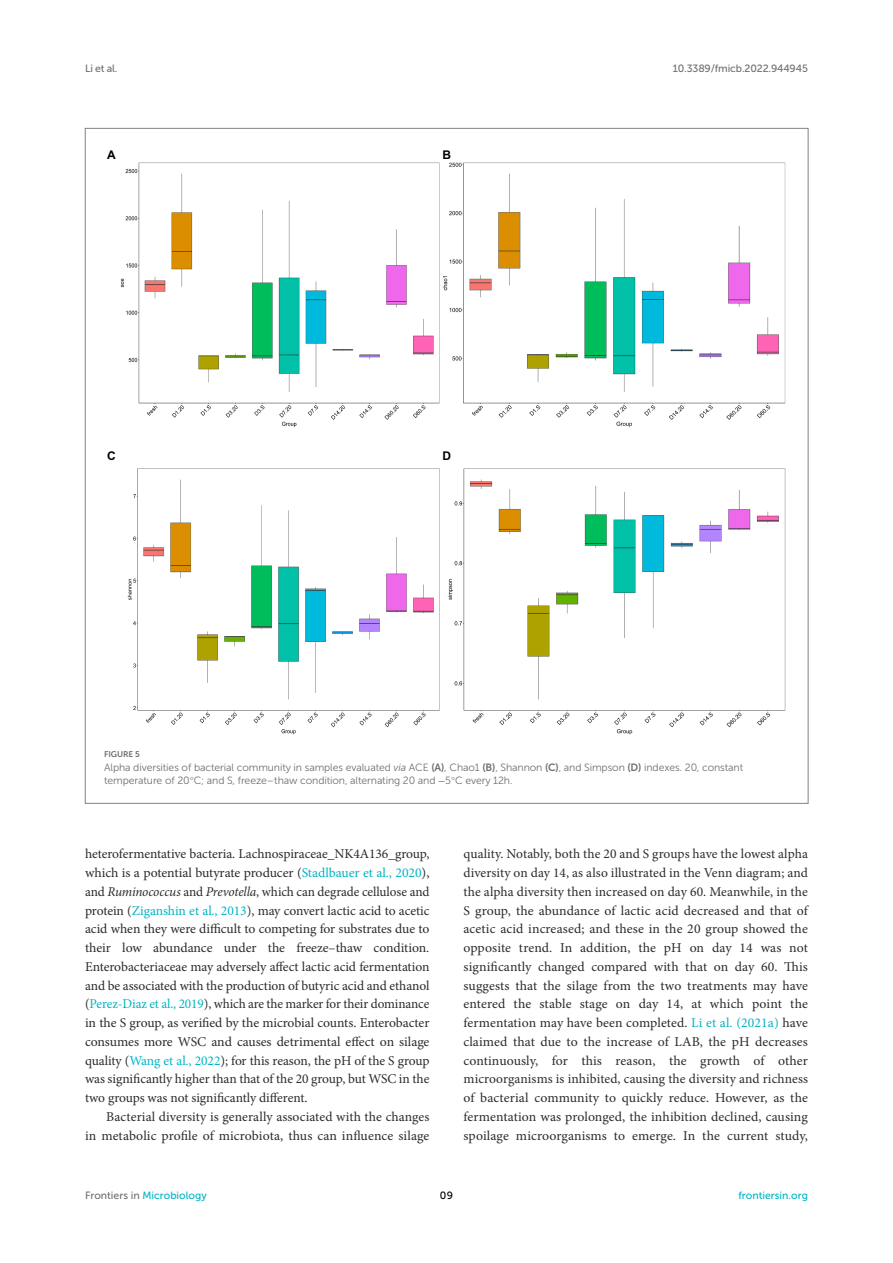
<style>
.page{position:relative;width:893px;height:1263px;background:#fff}
.page>*{position:absolute;margin:0;border:0;box-sizing:border-box;transform-origin:0 0}
.TEXT{font:13.5px/18.8px "Minion Pro";letter-spacing:.005em;color:#2b2b2a;text-align:justify}
.t1{font:700 12px "Arial";color:#000}
.FIG_LEG{font:10.5px/13.5px "Museo Sans 300";letter-spacing:-.01em;color:#706f70}
.t2{font:10.5px "Museo Sans 500";color:#00b4c4}
.t3{font:10.5px "Museo Sans 500";letter-spacing:-.015em;color:#706f70}
.t4{font:10.5px "Museo Sans 500";color:#000}
.FIG_HD{font:8.25px "Museo Sans 700";letter-spacing:-.01em;color:#706f70}
.s1{font-style:italic}
.s2{font-family:"Museo Sans 700"}
.s3{font-family:"STIX"}
.s4{color:#00b4c4}
.s5{color:#706f70}
</style>
<div class="page">
<img style="left:120px;top:162px;width:666px;height:573px">
<p class="t3" style="left:85px;top:63px;width:34px">Li et al.</p>
<p class="t3" style="left:673px;top:63px;width:136px">10.3389/fmicb.2022.944945</p>
<p class="t1" style="left:107px;top:146px;width:10px">A</p>
<p class="t1" style="left:443px;top:146px;width:10px">B</p>
<p class="t1" style="left:107px;top:447px;width:10px">C</p>
<p class="t1" style="left:443px;top:447px;width:10px">D</p>
<p class="FIG_HD" style="left:104px;top:750px;width:37px">FIGURE 5</p>
<p class="FIG_LEG" style="left:104px;top:761px;width:641px">Alpha diversities of bacterial community in samples evaluated <span class="s1">via</span> ACE <span class="s2">(A)</span>, Chao1 <span class="s2">(B)</span>, Shannon <span class="s2">(C)</span>, and Simpson <span class="s2">(D)</span> indexes. 20, constant temperature of 20<span class="s3">°</span>C; and S, freeze–thaw condition, alternating 20 and <span class="s3">−</span>5<span class="s3">°</span>C every 12 h.</p>
<p class="TEXT" style="left:85px;top:845px;width:346px">heterofermentative bacteria. Lachnospiraceae_NK4A136_group, which is a potential butyrate producer (<span class="s4">Stadlbauer et al., 2020</span>), and <span class="s1">Ruminococcus</span> and <span class="s1">Prevotella</span>, which can degrade cellulose and protein (<span class="s4">Ziganshin et al., 2013</span>), may convert lactic acid to acetic acid when they were difficult to competing for substrates due to their low abundance under the freeze–thaw condition.<br>Enterobacteriaceae may adversely affect lactic acid fermentation and be associated with the production of butyric acid and ethanol (<span class="s4">Perez-Diaz et al., 2019</span>), which are the marker for their dominance in the S group, as verified by the microbial counts. Enterobacter consumes more WSC and causes detrimental effect on silage quality (<span class="s4">Wang et al., 2022</span>); for this reason, the pH of the S group was significantly higher than that of the 20 group, but WSC in the two groups was not significantly different.</p>
<p class="TEXT" style="left:85px;top:1107px;width:346px;text-align:right">Bacterial diversity is generally associated with the changes<br>in metabolic profile of microbiota, thus can influence silage</p>
<p class="TEXT" style="left:463px;top:845px;width:346px">quality. Notably, both the 20 and S groups have the lowest alpha diversity on day 14, as also illustrated in the Venn diagram; and the alpha diversity then increased on day 60. Meanwhile, in the S group, the abundance of lactic acid decreased and that of acetic acid increased; and these in the 20 group showed the opposite trend. In addition, the pH on day 14 was not significantly changed compared with that on day 60. This suggests that the silage from the two treatments may have entered the stable stage on day 14, at which point the fermentation may have been completed. <span class="s4">Li et al. (2021a)</span> have claimed that due to the increase of LAB, the pH decreases continuously, for this reason, the growth of other microorganisms is inhibited, causing the diversity and richness of bacterial community to quickly reduce. However, as the fermentation was prolonged, the inhibition declined, causing spoilage microorganisms to emerge. In the current study,</p>
<p class="t2" style="left:85px;top:1190px;width:123px"><span class="s5">Frontiers in</span> Microbiology</p>
<p class="t4" style="left:440px;top:1190px;width:15px">09</p>
<p class="t2" style="left:738px;top:1190px;width:71px">frontiersin.org</p>
</div>
